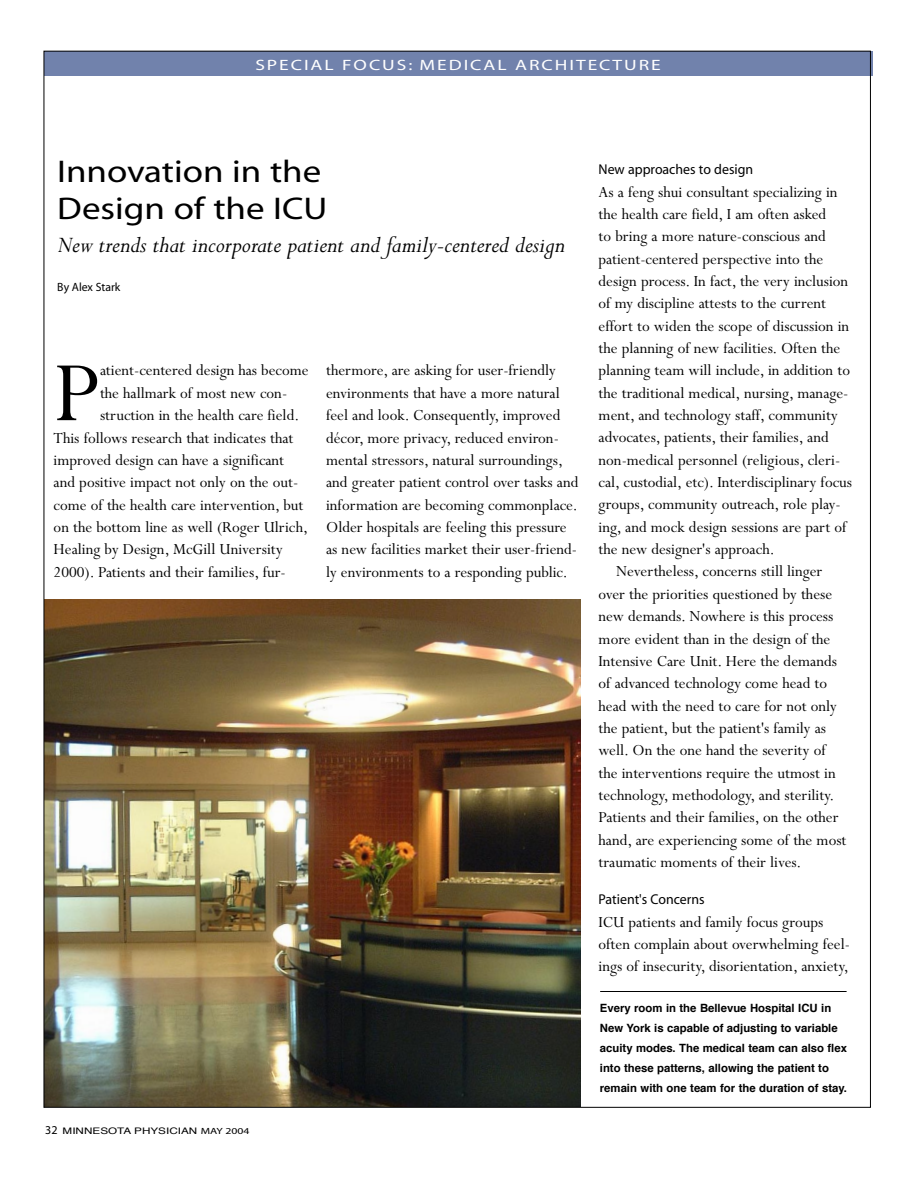
<style>
.page{position:relative;width:918px;height:1188px;background:#fff}
.page>*{position:absolute;margin:0;border:0;box-sizing:border-box;transform-origin:0 0}
.t1{font:95.25px "Perpetua";color:#000}
.t2{font:900 31.5px/37.5px "LB Helvetica";color:#000;scale:1.17 1}
.t3{font:italic 25.5px "Perpetua";color:#000}
.t4{font:17.25px/22.4px "Perpetua";color:#000}
.t5{font:900 15px "LB Helvetica";letter-spacing:.1em;color:#fff;scale:1.3 1}
.t6{font:900 14.25px "LB Helvetica";color:#000}
.t7{font:900 12px "LB Helvetica";color:#000}
.t8{font:700 11.4px/20px "Helvetica";color:#000}
.t9{font:9px "Helvetica";color:#000;scale:1.3 1}
.s1{font-family:"LB Helvetica";font-weight:900;font-size:12px}
.s2{font-family:"LB Helvetica";font-weight:900}
</style>
<div class="page">
<div style="left:44px;top:52px;width:828px;height:24px;background:#7182ac"></div>
<img style="left:46px;top:600px;width:535px;height:506px">
<hr style="left:600px;top:991px;width:247px;height:1px;background:#000">
<p class="t5" style="left:255px;top:57px;width:313px">SPECIAL FOCUS: MEDICAL ARCHITECTURE</p>
<p class="t2" style="left:57px;top:154px;width:232px">Innovation in the<br>Design of the ICU</p>
<p class="t3" style="left:57px;top:232px;width:509px">New trends that incorporate patient and family-centered design</p>
<p class="t7" style="left:57px;top:281px;width:65px">By Alex Stark</p>
<p class="t1" style="left:54px;top:343px;width:48px">P</p>
<p class="t4" style="left:100px;top:360px;width:210px">atient-centered design has become</p>
<p class="t4" style="left:100px;top:382px;width:189px">the hallmark of most new con-</p>
<p class="t4" style="left:100px;top:405px;width:201px">struction in the health care field.</p>
<p class="t4" style="left:54px;top:427px;width:241px">This follows research that indicates that</p>
<p class="t4" style="left:54px;top:449px;width:232px">improved design can have a significant</p>
<p class="t4" style="left:54px;top:472px;width:246px">and positive impact not only on the out-</p>
<p class="t4" style="left:54px;top:494px;width:251px">come of the health care intervention, but</p>
<p class="t4" style="left:54px;top:516px;width:256px">on the bottom line as well (Roger Ulrich,</p>
<p class="t4" style="left:54px;top:539px;width:231px">Healing by Design, McGill University</p>
<p class="t4" style="left:54px;top:561px;width:234px">2000). Patients and their families, fur-</p>
<p class="t4" style="left:326px;top:360px;width:254px">thermore, are asking for user-friendly environments that have a more natural feel and look. Consequently, improved décor, more privacy, reduced environ&shy;mental stressors, natural surroundings, and greater patient control over tasks and information are becoming commonplace.<br>Older hospitals are feeling this pressure as new facilities market their user-friend&shy;ly environments to a responding public.</p>
<p class="t9" style="left:45px;top:1123px;width:159px"><span class="s1">32</span> MINNESOTA PHYSICIAN <span class="s2">MAY 2004</span></p>
<p class="t6" style="left:599px;top:162px;width:156px">New approaches to design</p>
<p class="t4" style="left:599px;top:181px;width:255px">As a feng shui consultant specializing in the health care field, I am often asked<br>to bring a more nature-conscious and patient-centered perspective into the design process. In fact, the very inclusion of my discipline attests to the current effort to widen the scope of discussion in the planning of new facilities. Often the planning team will include, in addition to the traditional medical, nursing, manage&shy;ment, and technology staff, community advocates, patients, their families, and non-medical personnel (religious, cleri&shy;cal, custodial, etc). Interdisciplinary focus groups, community outreach, role play&shy;ing, and mock design sessions are part of the new designer's approach.</p>
<p class="t4" style="left:599px;top:561px;width:249px;text-indent:18px">Nevertheless, concerns still linger over the priorities questioned by these new demands. Nowhere is this process more evident than in the design of the Intensive Care Unit. Here the demands of advanced technology come head to head with the need to care for not only the patient, but the patient's family as well. On the one hand the severity of the interventions require the utmost in technology, methodology, and sterility.<br>Patients and their families, on the other hand, are experiencing some of the most traumatic moments of their lives.</p>
<p class="t6" style="left:599px;top:893px;width:108px">Patient's Concerns</p>
<p class="t4" style="left:599px;top:911px;width:253px">ICU patients and family focus groups often complain about overwhelming feel&shy;ings of insecurity, disorientation, anxiety,</p>
<p class="t8" style="left:600px;top:998px;width:249px">Every room in the Bellevue Hospital ICU in New York is capable of adjusting to variable acuity modes. The medical team can also flex into these patterns, allowing the patient to remain with one team for the duration of stay.</p>
</div>
